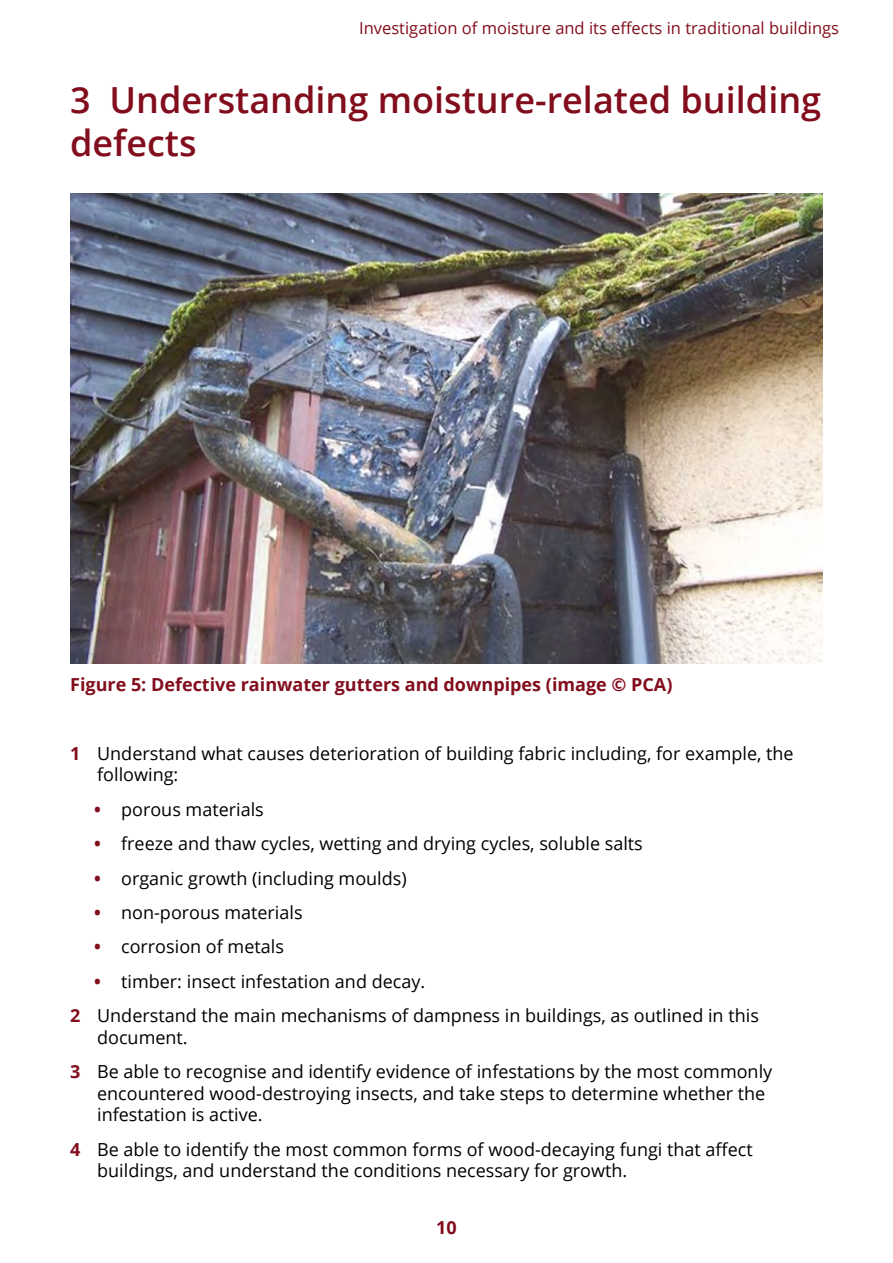
<style>
.page{position:relative;width:893px;height:1263px;background:#fff}
.page>*{position:absolute;margin:0;border:0;box-sizing:border-box;transform-origin:0 0}
.t1{font:600 36px/43.2px "Open Sans";color:#820d1c}
.t2{font:18px/21.6px "Open Sans";color:#000}
.t3{font:700 18px "Open Sans";color:#820d1c}
.t4{font:16.5px "Open Sans";color:#820d1c}
.s1{font-weight:700;color:#820d1c}
</style>
<div class="page">
<img style="left:70px;top:193px;width:753px;height:470px">
<p class="t4" style="left:359px;top:17px;width:481px">Investigation of moisture and its effects in traditional buildings</p>
<h1 class="t1" style="left:70px;top:77px;width:753px">3 Understanding moisture-related building defects</h1>
<p class="t3" style="left:70px;top:672px;width:604px">Figure 5: Defective rainwater gutters and downpipes (image © PCA)</p>
<p class="t2" style="left:97px;top:742px;width:698px;text-indent:-27px"><span class="s1">1</span> Understand what causes deterioration of building fabric including, for example, the following:</p>
<p class="t2" style="left:94px;top:798px;width:171px"><span class="s1">•</span> porous materials</p>
<p class="t2" style="left:94px;top:832px;width:550px"><span class="s1">•</span> freeze and thaw cycles, wetting and drying cycles, soluble salts</p>
<p class="t2" style="left:94px;top:867px;width:314px"><span class="s1">•</span> organic growth (including moulds)</p>
<p class="t2" style="left:94px;top:901px;width:210px"><span class="s1">•</span> non-porous materials</p>
<p class="t2" style="left:94px;top:935px;width:191px"><span class="s1">•</span> corrosion of metals</p>
<p class="t2" style="left:70px;top:963px;width:690px;line-height:34.3px;text-indent:24px"><span class="s1">•</span> timber: insect infestation and decay.<br><span class="s1">2</span> Understand the main mechanisms of dampness in buildings, as outlined in this</p>
<p class="t2" style="left:70px;top:1019px;width:704px;line-height:34.3px;text-indent:27px">document.<br><span class="s1">3</span> Be able to recognise and identify evidence of infestations by the most commonly</p>
<p class="t2" style="left:97px;top:1082px;width:670px">encountered wood-destroying insects, and take steps to determine whether the infestation is active.</p>
<p class="t2" style="left:97px;top:1138px;width:657px;text-indent:-27px"><span class="s1">4</span> Be able to identify the most common forms of wood-decaying fungi that affect buildings, and understand the conditions necessary for growth.</p>
<p class="t3" style="left:436px;top:1215px;width:22px">10</p>
</div>
